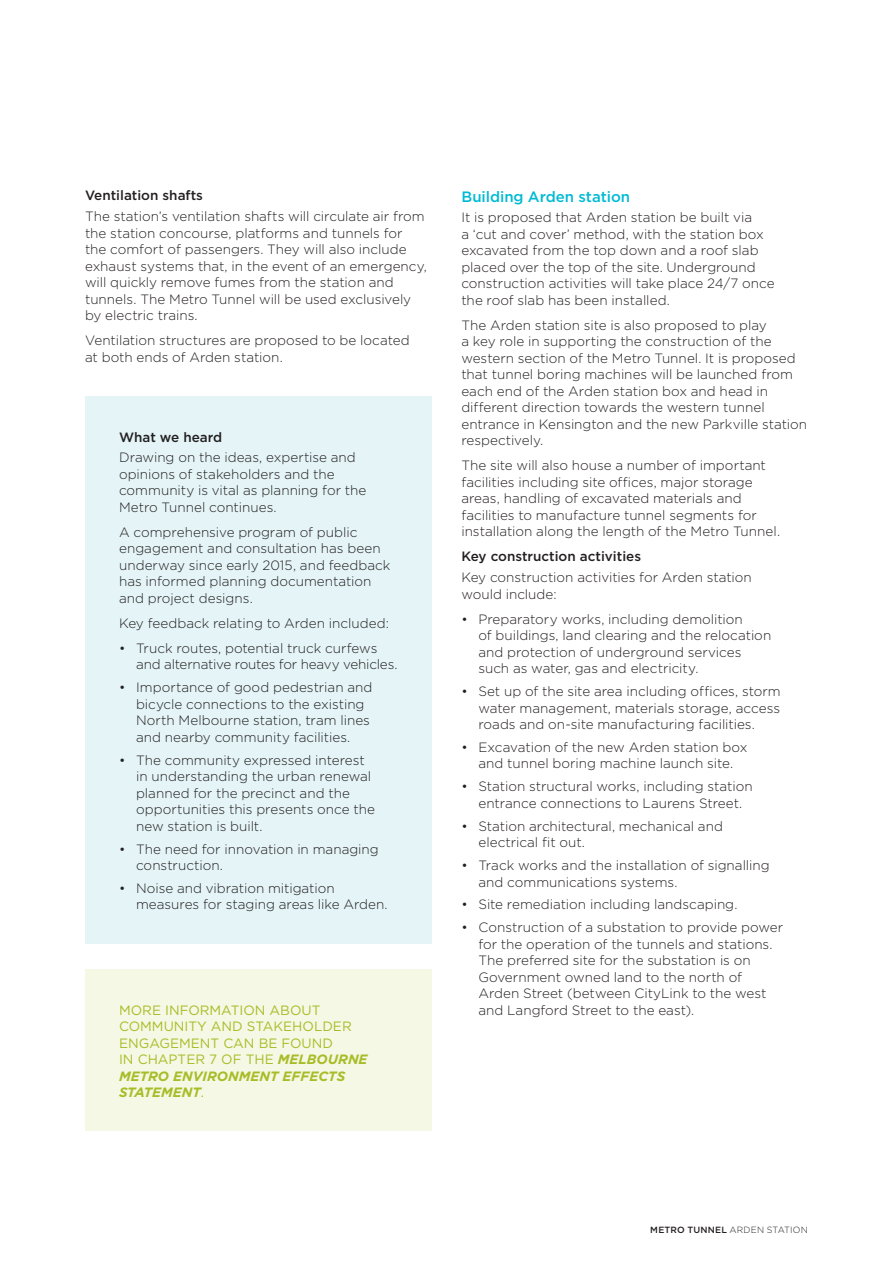
<style>
.page{position:relative;width:893px;height:1263px;background:#fff}
.page>*{position:absolute;margin:0;border:0;box-sizing:border-box;transform-origin:0 0}
.t1{font:500 15px "Gotham HTF";color:#00bad5}
.t2{font:300 13.5px/16.5px "Gotham HTF";color:#231f20}
.t3{font:13.5px/16.5px "Gotham HTF";color:#a9bc27}
.t4{font:500 13.5px "Gotham HTF";color:#231f20}
.t5{font:300 9px "Gotham HTF";letter-spacing:.02em;color:#231f20}
.s1{font-weight:700;font-style:italic}
.s2{font-weight:500}
</style>
<div class="page">
<div style="left:85px;top:396px;width:347px;height:547px;background:#e4f4f7"></div>
<div style="left:85px;top:969px;width:347px;height:162px;background:#f5f8e4"></div>
<p class="t4" style="left:85px;top:188px;width:119px">Ventilation shafts</p>
<p class="t2" style="left:85px;top:208px;width:343px">The station’s ventilation shafts will circulate air from the station concourse, platforms and tunnels for the comfort of passengers. They will also include exhaust systems that, in the event of an emergency, will quickly remove fumes from the station and tunnels. The Metro Tunnel will be used exclusively by electric trains.</p>
<p class="t2" style="left:85px;top:332px;width:326px">Ventilation structures are proposed to be located at both ends of Arden station.</p>
<p class="t4" style="left:119px;top:429px;width:105px">What we heard</p>
<p class="t2" style="left:119px;top:449px;width:249px">Drawing on the ideas, expertise and opinions of stakeholders and the community is vital as planning for the<br>Metro Tunnel continues.</p>
<p class="t2" style="left:119px;top:524px;width:273px">A comprehensive program of public engagement and consultation has been underway since early 2015, and feedback has informed planning documentation and project designs.</p>
<p class="t2" style="left:119px;top:615px;width:271px">Key feedback relating to Arden included:</p>
<p class="t2" style="left:136px;top:640px;width:263px;text-indent:-17px">• Truck routes, potential truck curfews and alternative routes for heavy vehicles.</p>
<p class="t2" style="left:136px;top:679px;width:238px;text-indent:-17px">• Importance of good pedestrian and bicycle connections to the existing North Melbourne station, tram lines and nearby community facilities.</p>
<p class="t2" style="left:136px;top:751px;width:240px;text-indent:-17px">• The community expressed interest in understanding the urban renewal planned for the precinct and the opportunities this presents once the new station is built.</p>
<p class="t2" style="left:136px;top:840px;width:244px;text-indent:-17px">• The need for innovation in managing construction.</p>
<p class="t2" style="left:136px;top:880px;width:253px;text-indent:-17px">• Noise and vibration mitigation measures for staging areas like Arden.</p>
<p class="t3" style="left:119px;top:1001px;width:250px">MORE INFORMATION ABOUT<br>COMMUNITY AND STAKEHOLDER<br>ENGAGEMENT CAN BE FOUND<br>IN CHAPTER 7 OF THE <span class="s1">MELBOURNE<br>METRO ENVIRONMENT EFFECTS<br>STATEMENT</span>.</p>
<p class="t1" style="left:461px;top:188px;width:170px">Building Arden station</p>
<p class="t2" style="left:461px;top:209px;width:315px">It is proposed that Arden station be built via<br>a ‘cut and cover’ method, with the station box excavated from the top down and a roof slab placed over the top of the site. Underground construction activities will take place 24/7 once the roof slab has been installed.</p>
<p class="t2" style="left:461px;top:317px;width:347px">The Arden station site is also proposed to play<br>a key role in supporting the construction of the western section of the Metro Tunnel. It is proposed that tunnel boring machines will be launched from each end of the Arden station box and head in different direction towards the western tunnel entrance in Kensington and the new Parkville station respectively.</p>
<p class="t2" style="left:461px;top:457px;width:320px">The site will also house a number of important facilities including site offices, major storage areas, handling of excavated materials and facilities to manufacture tunnel segments for installation along the length of the Metro Tunnel.</p>
<p class="t4" style="left:461px;top:549px;width:181px">Key construction activities</p>
<p class="t2" style="left:461px;top:569px;width:292px">Key construction activities for Arden station would include:</p>
<p class="t2" style="left:478px;top:610px;width:294px;text-indent:-17px">• Preparatory works, including demolition<br>of buildings, land clearing and the relocation and protection of underground services such as water, gas and electricity.</p>
<p class="t2" style="left:478px;top:683px;width:304px;text-align:justify;text-indent:-17px">• Set up of the site area including offices, storm water management, materials storage, access roads and on-site manufacturing facilities.</p>
<p class="t2" style="left:461px;top:739px;width:288px;text-align:center">• Excavation of the new Arden station box and tunnel boring machine launch site.</p>
<p class="t2" style="left:461px;top:778px;width:293px;text-align:center">• Station structural works, including station entrance connections to Laurens Street.</p>
<p class="t2" style="left:478px;top:817px;width:246px;text-indent:-17px">• Station architectural, mechanical and electrical fit out.</p>
<p class="t2" style="left:478px;top:857px;width:293px;text-indent:-17px">• Track works and the installation of signalling and communications systems.</p>
<p class="t2" style="left:461px;top:896px;width:278px">• Site remediation including landscaping.</p>
<p class="t2" style="left:478px;top:919px;width:306px;text-indent:-17px">• Construction of a substation to provide power for the operation of the tunnels and stations.<br>The preferred site for the substation is on Government owned land to the north of Arden Street (between CityLink to the west and Langford Street to the east).</p>
<p class="t5" style="left:650px;top:1225px;width:159px"><span class="s2">METRO TUNNEL</span> ARDEN STATION</p>
</div>
